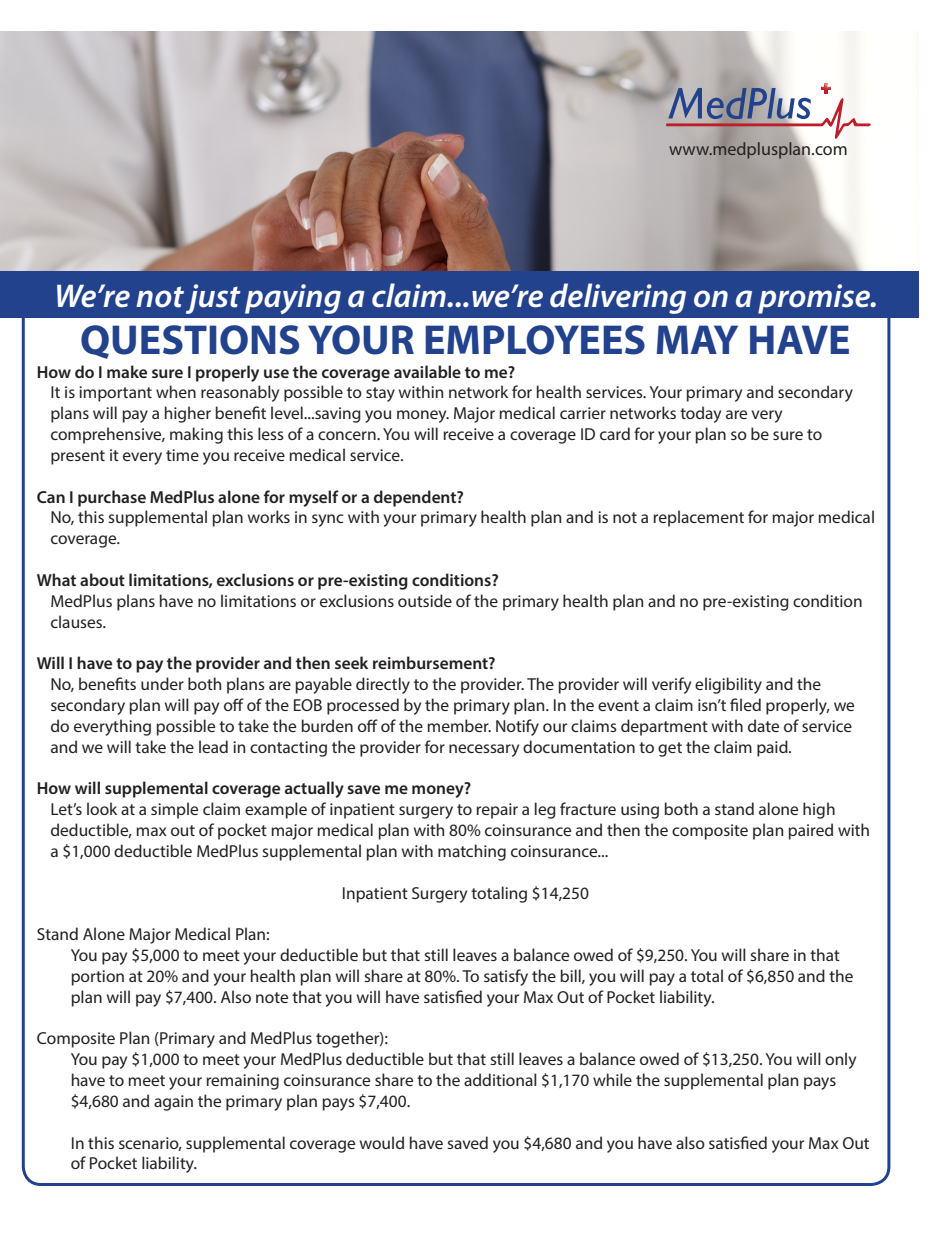
<style>
.page{position:relative;width:950px;height:1251px;background:#fff}
.page>*{position:absolute;margin:0;border:0;box-sizing:border-box;transform-origin:0 0}
.t1{font:700 42px "Myriad Pro";color:#22428e}
.t2{font:italic 600 33px "Myriad Pro";color:#fff}
.t3{font:18px "Myriad Pro";color:#231f20}
.Paragraph_Style_1{font:17.4px/20.9px "Myriad Pro";color:#231f20}
.Paragraph_Style_1-2{font:600 17.4px "Myriad Pro";color:#231f20}
</style>
<div class="page">
<img style="left:0;top:32px;width:867px;height:239px">
<svg style="left:665px;top:83px;width:206px;height:56px"></svg>
<div style="left:0;top:271px;width:918px;height:47px;background:#22428e"></div>
<p class="t3" style="left:669px;top:138px;width:180px">www.medplusplan.com</p>
<p class="t2" style="left:54px;top:275px;width:825px">We’re not just paying a claim...we’re delivering on a promise.</p>
<p class="t1" style="left:80px;top:313px;width:772px">QUESTIONS YOUR EMPLOYEES MAY HAVE</p>
<p class="Paragraph_Style_1-2" style="left:37px;top:361px;width:480px">How do I make sure I properly use the coverage available to me?</p>
<p class="Paragraph_Style_1" style="left:50px;top:382px;width:804px">It is important when reasonably possible to stay within network for health services. Your primary and secondary plans will pay a higher benefit level...saving you money. Major medical carrier networks today are very</p>
<p class="Paragraph_Style_1" style="left:50px;top:424px;width:773px">comprehensive, making this less of a concern. You will receive a coverage ID card for your plan so be sure to</p>
<p class="Paragraph_Style_1" style="left:50px;top:444px;width:355px">present it every time you receive medical service.</p>
<p class="Paragraph_Style_1-2" style="left:37px;top:486px;width:428px">Can I purchase MedPlus alone for myself or a dependent?</p>
<p class="Paragraph_Style_1" style="left:50px;top:507px;width:826px">No, this supplemental plan works in sync with your primary health plan and is not a replacement for major medical coverage.</p>
<p class="Paragraph_Style_1-2" style="left:37px;top:569px;width:463px">What about limitations, exclusions or pre-existing conditions?</p>
<p class="Paragraph_Style_1" style="left:50px;top:590px;width:814px">MedPlus plans have no limitations or exclusions outside of the primary health plan and no pre-existing condition clauses.</p>
<p class="Paragraph_Style_1-2" style="left:37px;top:652px;width:460px">Will I have to pay the provider and then seek reimbursement?</p>
<p class="Paragraph_Style_1" style="left:50px;top:674px;width:772px">No, benefits under both plans are payable directly to the provider. The provider will verify eligibility and the</p>
<p class="Paragraph_Style_1" style="left:50px;top:694px;width:806px">secondary plan will pay off of the EOB processed by the primary plan. In the event a claim isn’t filed properly, we</p>
<p class="Paragraph_Style_1" style="left:50px;top:715px;width:803px">do everything possible to take the burden off of the member. Notify our claims department with date of service and we will take the lead in contacting the provider for necessary documentation to get the claim paid.</p>
<p class="Paragraph_Style_1-2" style="left:37px;top:777px;width:436px">How will supplemental coverage actually save me money?</p>
<p class="Paragraph_Style_1" style="left:50px;top:799px;width:786px">Let’s look at a simple claim example of inpatient surgery to repair a leg fracture using both a stand alone high</p>
<p class="Paragraph_Style_1" style="left:50px;top:819px;width:821px">deductible, max out of pocket major medical plan with 80% coinsurance and then the composite plan paired with a $1,000 deductible MedPlus supplemental plan with matching coinsurance...</p>
<p class="Paragraph_Style_1" style="left:342px;top:882px;width:249px">Inpatient Surgery totaling $14,250</p>
<p class="Paragraph_Style_1" style="left:37px;top:924px;width:234px">Stand Alone Major Medical Plan:</p>
<p class="Paragraph_Style_1" style="left:71px;top:944px;width:770px">You pay $5,000 to meet your deductible but that still leaves a balance owed of $9,250. You will share in that</p>
<p class="Paragraph_Style_1" style="left:71px;top:965px;width:784px">portion at 20% and your health plan will share at 80%. To satisfy the bill, you will pay a total of $6,850 and the plan will pay $7,400. Also note that you will have satisfied your Max Out of Pocket liability.</p>
<p class="Paragraph_Style_1" style="left:37px;top:1028px;width:352px">Composite Plan (Primary and MedPlus together):</p>
<p class="Paragraph_Style_1" style="left:71px;top:1049px;width:787px">You pay $1,000 to meet your MedPlus deductible but that still leaves a balance owed of $13,250. You will only have to meet your remaining coinsurance share to the additional $1,170 while the supplemental plan pays $4,680 and again the primary plan pays $7,400.</p>
<p class="Paragraph_Style_1" style="left:71px;top:1132px;width:800px">In this scenario, supplemental coverage would have saved you $4,680 and you have also satisfied your Max Out of Pocket liability.</p>
</div>
